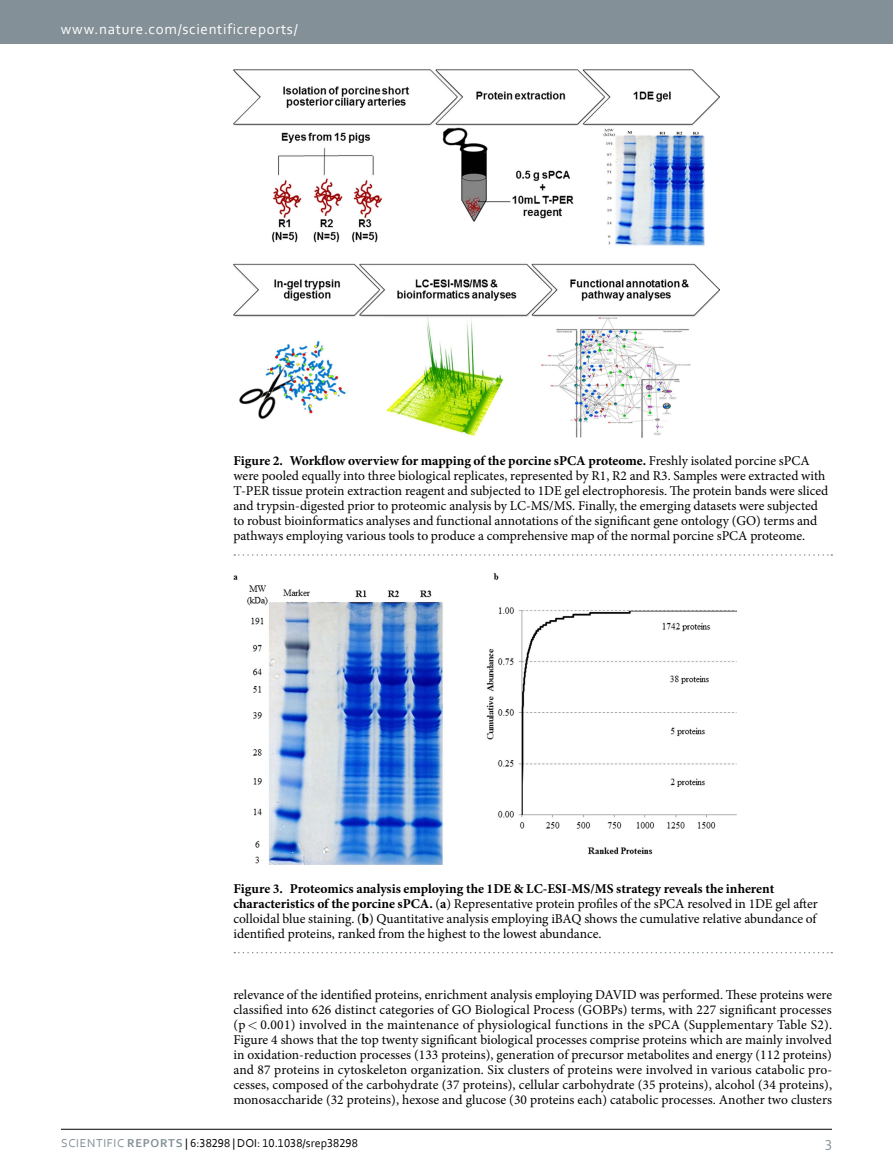
<style>
.page{position:relative;width:893px;height:1174px;background:#fff}
.page>*{position:absolute;margin:0;border:0;box-sizing:border-box;transform-origin:0 0}
.t1{font:15px "Corbel";letter-spacing:.045em;color:#fff}
.t2{font:15px "Corbel";color:#839097}
.t3{font:13.5px/15px "Minion Pro";letter-spacing:-.005em;color:#000}
.t4{font:12px "Corbel";color:#000}
.s1{font-weight:700}
.s2{color:#839097}
.s3{font-weight:700;color:#839097}
</style>
<div class="page">
<div style="left:0;top:0;width:893px;height:43px;background:#839097"></div>
<hr style="left:61px;top:1129px;width:771px;height:1px;background:#000">
<img style="left:233px;top:70px;width:486px;height:367px">
<svg style="left:234px;top:554px;width:598px;height:2px"></svg>
<img style="left:233px;top:574px;width:504px;height:290px">
<svg style="left:234px;top:952px;width:598px;height:1px"></svg>
<p class="t1" style="left:61px;top:19px;width:238px">www.nature.com/scientificreports/</p>
<p class="t3" style="left:233px;top:453px;width:596px"><span class="s1">Figure 2. Workflow overview for mapping of the porcine sPCA proteome.</span> Freshly isolated porcine sPCA were pooled equally into three biological replicates, represented by R1, R2 and R3. Samples were extracted with T-PER tissue protein extraction reagent and subjected to 1DE gel electrophoresis. The protein bands were sliced and trypsin-digested prior to proteomic analysis by LC-MS/MS. Finally, the emerging datasets were subjected to robust bioinformatics analyses and functional annotations of the significant gene ontology (GO) terms and pathways employing various tools to produce a comprehensive map of the normal porcine sPCA proteome.</p>
<p class="t3" style="left:233px;top:881px;width:586px"><span class="s1">Figure 3. Proteomics analysis employing the 1DE &amp; LC-ESI-MS/MS strategy reveals the inherent characteristics of the porcine sPCA.</span> (<span class="s1">a</span>) Representative protein profiles of the sPCA resolved in 1DE gel after colloidal blue staining. (<span class="s1">b</span>) Quantitative analysis employing iBAQ shows the cumulative relative abundance of identified proteins, ranked from the highest to the lowest abundance.</p>
<p class="t3" style="left:233px;top:987px;width:600px;text-align:justify">relevance of the identified proteins, enrichment analysis employing DAVID was performed. These proteins were classified into 626 distinct categories of GO Biological Process (GOBPs) terms, with 227 significant processes (p 0.001) involved in the maintenance of physiological functions in the sPCA (Supplementary Table S2).<br>Figure 4 shows that the top twenty significant biological processes comprise proteins which are mainly involved in oxidation-reduction processes (133 proteins), generation of precursor metabolites and energy (112 proteins) and 87 proteins in cytoskeleton organization. Six clusters of proteins were involved in various catabolic pro&shy;cesses, composed of the carbohydrate (37 proteins), cellular carbohydrate (35 proteins), alcohol (34 proteins), monosaccharide (32 proteins), hexose and glucose (30 proteins each) catabolic processes. Another two clusters</p>
<p class="t4" style="left:61px;top:1135px;width:298px"><span class="s2">Scientific</span> <span class="s3">REPORTS</span> | 6:38298 | DOI: 10.1038/srep38298</p>
<p class="t2" style="left:825px;top:1132px;width:8px">3</p>
</div>
